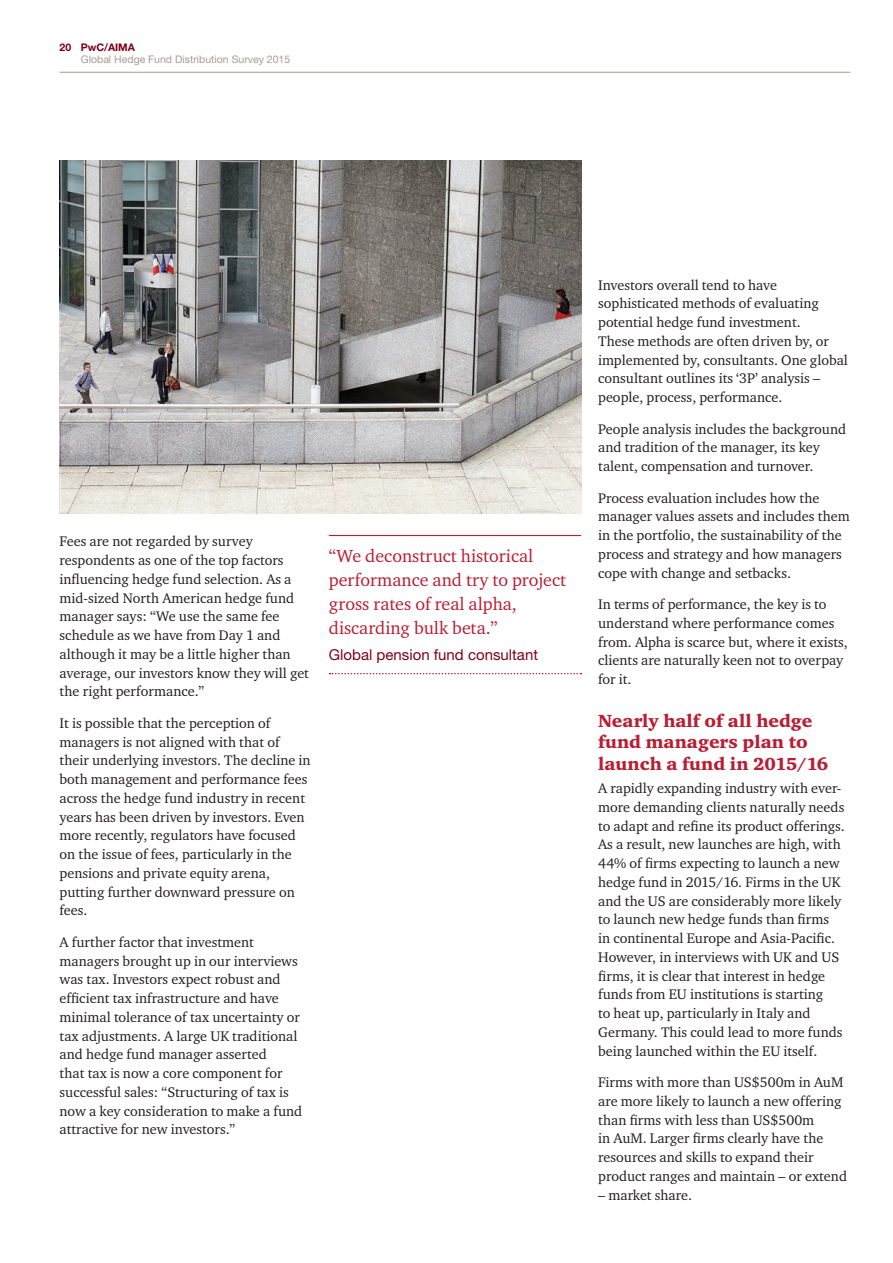
<style>
.page{position:relative;width:893px;height:1263px;background:#fff}
.page>*{position:absolute;margin:0;border:0;box-sizing:border-box;transform-origin:0 0}
.t1{font:18px/24px "Charter ITC";color:#b91f33}
.t2{font:18px/21.6px "Charter ITC Blac";color:#b91f33}
.t3{font:15px "Helvetica Neue";color:#7f0118}
.t4{font:14.25px/18.8px "Charter ITC";color:#231f20}
.t5{font:10.5px "Helvetica Neue";color:#a79b91}
.t6{font:700 10.5px "Helvetica Neue";color:#7f0118}
</style>
<div class="page">
<hr style="left:60px;top:72px;width:790px;height:1px;background:#a79b91">
<img style="left:60px;top:160px;width:521px;height:354px">
<hr style="left:329px;top:535px;width:252px;height:1px;background:#b91f33">
<svg style="left:330px;top:673px;width:251px;height:1px"></svg>
<p class="t6" style="left:60px;top:41px;width:77px">20 PwC/AIMA</p>
<p class="t5" style="left:81px;top:53px;width:211px">Global Hedge Fund Distribution Survey 2015</p>
<p class="t4" style="left:60px;top:532px;width:251px">Fees are not regarded by survey respondents as one of the top factors influencing hedge fund selection. As a mid-sized North American hedge fund manager says: “We use the same fee schedule as we have from Day 1 and although it may be a little higher than average, our investors know they will get the right performance.”</p>
<p class="t4" style="left:60px;top:713px;width:253px">It is possible that the perception of managers is not aligned with that of their underlying investors. The decline in both management and performance fees across the hedge fund industry in recent years has been driven by investors. Even more recently, regulators have focused on the issue of fees, particularly in the pensions and private equity arena, putting further downward pressure on fees.</p>
<p class="t4" style="left:60px;top:932px;width:244px">A further factor that investment managers brought up in our interviews was tax. Investors expect robust and efficient tax infrastructure and have minimal tolerance of tax uncertainty or tax adjustments. A large UK traditional and hedge fund manager asserted<br>that tax is now a core component for successful sales: “Structuring of tax is now a key consideration to make a fund attractive for new investors.”</p>
<p class="t1" style="left:329px;top:543px;width:239px">“We deconstruct historical performance and try to project gross rates of real alpha, discarding bulk beta.”</p>
<p class="t3" style="left:329px;top:646px;width:211px">Global pension fund consultant</p>
<p class="t4" style="left:598px;top:275px;width:251px">Investors overall tend to have sophisticated methods of evaluating potential hedge fund investment.<br>These methods are often driven by, or implemented by, consultants. One global consultant outlines its ‘3P’ analysis – people, process, performance.</p>
<p class="t4" style="left:598px;top:419px;width:250px">People analysis includes the background and tradition of the manager, its key talent, compensation and turnover.</p>
<p class="t4" style="left:598px;top:488px;width:253px">Process evaluation includes how the manager values assets and includes them in the portfolio, the sustainability of the process and strategy and how managers cope with change and setbacks.</p>
<p class="t4" style="left:598px;top:595px;width:251px">In terms of performance, the key is to understand where performance comes from. Alpha is scarce but, where it exists, clients are naturally keen not to overpay for it.</p>
<p class="t2" style="left:598px;top:710px;width:232px">Nearly half of all hedge fund managers plan to launch a fund in 2015/16</p>
<p class="t4" style="left:598px;top:779px;width:248px">A rapidly expanding industry with ever&shy;more demanding clients naturally needs to adapt and refine its product offerings.<br>As a result, new launches are high, with 44% of firms expecting to launch a new hedge fund in 2015/16. Firms in the UK and the US are considerably more likely to launch new hedge funds than firms<br>in continental Europe and Asia-Pacific.<br>However, in interviews with UK and US firms, it is clear that interest in hedge funds from EU institutions is starting<br>to heat up, particularly in Italy and Germany. This could lead to more funds being launched within the EU itself.</p>
<p class="t4" style="left:598px;top:1073px;width:250px">Firms with more than US$500m in AuM are more likely to launch a new offering than firms with less than US$500m<br>in AuM. Larger firms clearly have the resources and skills to expand their product ranges and maintain – or extend</p>
<p class="t4" style="left:598px;top:1185px;width:95px">– market share.</p>
</div>
